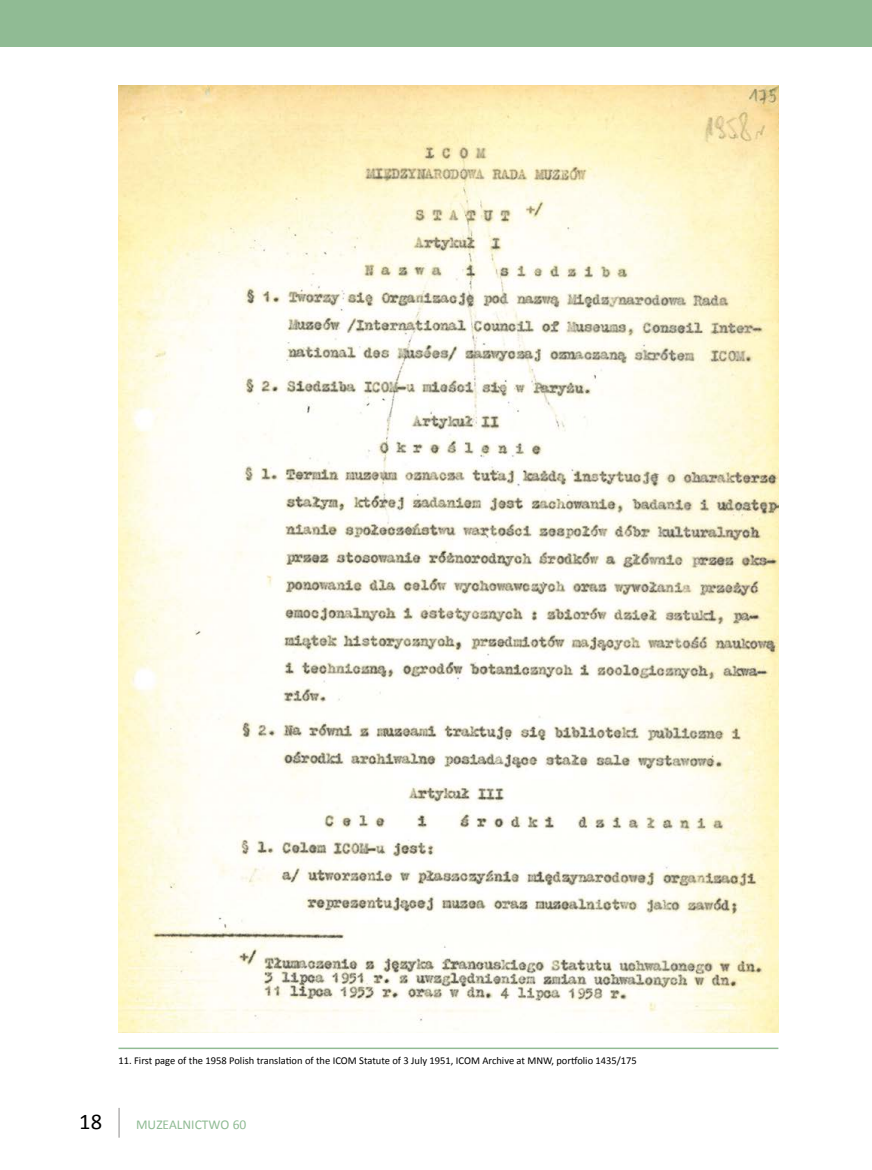
<style>
.page{position:relative;width:872px;height:1170px;background:#fff}
.page>*{position:absolute;margin:0;border:0;box-sizing:border-box;transform-origin:0 0}
.t1{font:22.5px "Calibri";color:#000}
.t2{font:13.5px "Calibri";color:#90bb94}
.t3{font:10.5px "Calibri";color:#000}
</style>
<div class="page">
<hr style="left:118px;top:1107px;width:2px;height:30px;background:#b3b2b2">
<div style="left:0;top:0;width:872px;height:47px;background:#90bb94"></div>
<img style="left:118px;top:85px;width:660px;height:947px">
<hr style="left:118px;top:1047px;width:660px;height:1px;background:#90bb94">
<p class="t3" style="left:118px;top:1053px;width:520px">11. First page of the 1958 Polish translation of the ICOM Statute of 3 July 1951, ICOM Archive at MNW, portfolio 1435/175</p>
<h1 class="t1" style="left:79px;top:1107px;width:24px">18</h1>
<p class="t2" style="left:136px;top:1115px;width:112px">MUZEALNICTWO 60</p>
</div>
